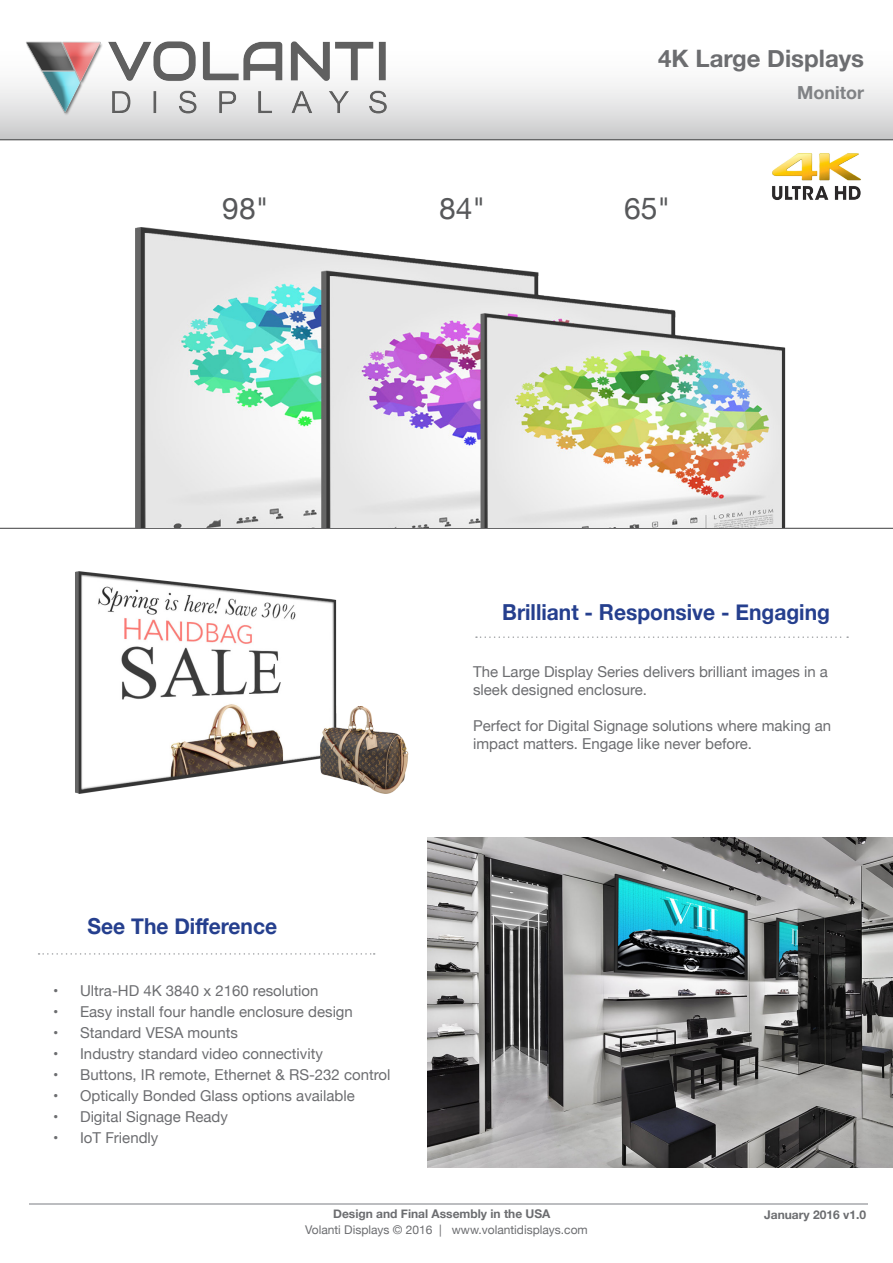
<style>
.page{position:relative;width:893px;height:1263px;background:#fff}
.page>*{position:absolute;margin:0;border:0;box-sizing:border-box;transform-origin:0 0}
.t1{font:30px "Helvetica Neue";color:#57585a}
.t2{font:700 24px "Helvetica Neue";color:#6c6d70}
.t3{font:700 22.05px "Helvetica Neue";color:#253f8e;scale:.95 1}
.t4{font:700 18px "Helvetica Neue";color:#808285}
.t5{font:15px/18px "Helvetica Neue";color:#6c6d70}
.t6{font:700 12px "Helvetica Neue";color:#6c6d70}
.t7{font:12px "Helvetica Neue";color:#6c6d70}
</style>
<div class="page">
<svg style="left:0;top:83px;width:893px;height:56px;background:#dcdcdd"></svg>
<svg style="left:476px;top:636px;width:372px;height:2px"></svg>
<svg style="left:39px;top:953px;width:336px;height:2px"></svg>
<hr style="left:0;top:528px;width:893px;height:1px;background:#3e3e3f">
<hr style="left:0;top:139px;width:893px;height:1px;background:#3e3e3f">
<img style="left:14px;top:41px;width:417px;height:78px">
<hr style="left:29px;top:1203px;width:839px;height:1px;background:#bcbdc0">
<img style="left:75px;top:571px;width:353px;height:282px">
<img style="left:772px;top:153px;width:89px;height:47px">
<img style="left:71px;top:227px;width:737px;height:301px">
<img style="left:428px;top:837px;width:465px;height:330px">
<p class="t2" style="left:658px;top:39px;width:207px">4K Large Displays</p>
<p class="t4" style="left:797px;top:78px;width:68px">Monitor</p>
<p class="t1" style="left:222px;top:186px;width:48px">98"</p>
<p class="t1" style="left:439px;top:186px;width:48px">84"</p>
<p class="t1" style="left:624px;top:186px;width:48px">65"</p>
<p class="t3" style="left:502px;top:595px;width:346px">Brilliant - Responsive - Engaging</p>
<p class="t3" style="left:88px;top:909px;width:201px">See The Difference</p>
<p class="t5" style="left:53px;top:982px;width:267px">• Ultra-HD 4K 3840 x 2160 resolution</p>
<p class="t5" style="left:53px;top:1003px;width:301px">• Easy install four handle enclosure design</p>
<p class="t5" style="left:53px;top:1024px;width:186px">• Standard VESA mounts</p>
<p class="t5" style="left:53px;top:1045px;width:271px">• Industry standard video connectivity</p>
<p class="t5" style="left:53px;top:1066px;width:339px">• Buttons, IR remote, Ethernet &amp; RS-232 control</p>
<p class="t5" style="left:53px;top:1087px;width:303px">• Optically Bonded Glass options available</p>
<p class="t5" style="left:53px;top:1108px;width:176px">• Digital Signage Ready</p>
<p class="t5" style="left:53px;top:1129px;width:107px">• IoT Friendly</p>
<p class="t5" style="left:473px;top:663px;width:356px">The Large Display Series delivers brilliant images in a sleek designed enclosure.</p>
<p class="t5" style="left:473px;top:717px;width:360px">Perfect for Digital Signage solutions where making an impact matters. Engage like never before.</p>
<p class="t6" style="left:333px;top:1204px;width:219px">Design and Final Assembly in the USA</p>
<p class="t6" style="left:764px;top:1205px;width:103px">January 2016 v1.0</p>
<p class="t7" style="left:305px;top:1221px;width:284px">Volanti Displays © 2016 | www.volantidisplays.com</p>
</div>
